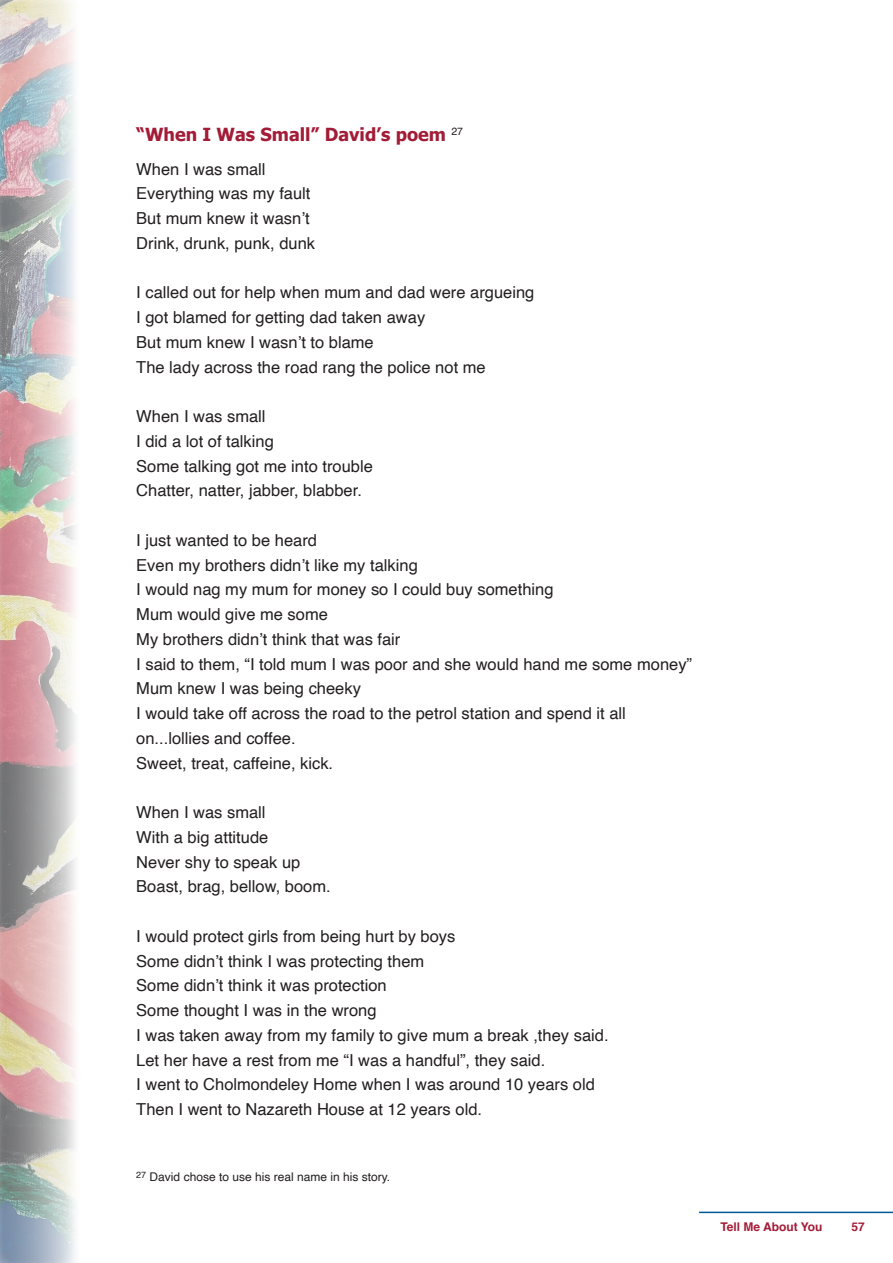
<style>
.page{position:relative;width:893px;height:1263px;background:#fff}
.page>*{position:absolute;margin:0;border:0;box-sizing:border-box;transform-origin:0 0}
.t1{font:700 18px "Tahoma";color:#a21c37}
.t2{font:16.5px/24.8px "Helvetica";color:#231f20}
.t3{font:12px "Helvetica";color:#231f20}
.t4{font:700 12px "Helvetica";color:#a21c37}
</style>
<div class="page">
<hr style="left:699px;top:1211px;width:194px;height:2px;background:#005894">
<img style="left:0;top:0;width:75px;height:1263px">
<p class="t1" style="left:136px;top:122px;width:328px">“When I Was Small” David’s poem <sup>27</sup></p>
<p class="t2" style="left:136px;top:157px;width:180px">When I was small<br>Everything was my fault<br>But mum knew it wasn’t<br>Drink, drunk, punk, dunk</p>
<p class="t2" style="left:136px;top:281px;width:400px">I called out for help when mum and dad were argueing I got blamed for getting dad taken away<br>But mum knew I wasn’t to blame<br>The lady across the road rang the police not me</p>
<p class="t2" style="left:136px;top:404px;width:238px">When I was small<br>I did a lot of talking<br>Some talking got me into trouble<br>Chatter, natter, jabber, blabber.</p>
<p class="t2" style="left:136px;top:528px;width:557px">I just wanted to be heard<br>Even my brothers didn’t like my talking<br>I would nag my mum for money so I could buy something<br>Mum would give me some<br>My brothers didn’t think that was fair<br>I said to them, “I told mum I was poor and she would hand me some money” Mum knew I was being cheeky<br>I would take off across the road to the petrol station and spend it all on...lollies and coffee.<br>Sweet, treat, caffeine, kick.</p>
<p class="t2" style="left:136px;top:800px;width:196px">When I was small<br>With a big attitude<br>Never shy to speak up<br>Boast, brag, bellow, boom.</p>
<p class="t2" style="left:136px;top:924px;width:474px">I would protect girls from being hurt by boys<br>Some didn’t think I was protecting them<br>Some didn’t think it was protection<br>Some thought I was in the wrong<br>I was taken away from my family to give mum a break ,they said.<br>Let her have a rest from me “I was a handful”, they said.<br>I went to Cholmondeley Home when I was around 10 years old Then I went to Nazareth House at 12 years old.</p>
<p class="t3" style="left:136px;top:1168px;width:255px"><sup>27</sup> David chose to use his real name in his story.</p>
<p class="t4" style="left:720px;top:1217px;width:104px">Tell Me About You</p>
<p class="t4" style="left:851px;top:1217px;width:15px">57</p>
</div>
